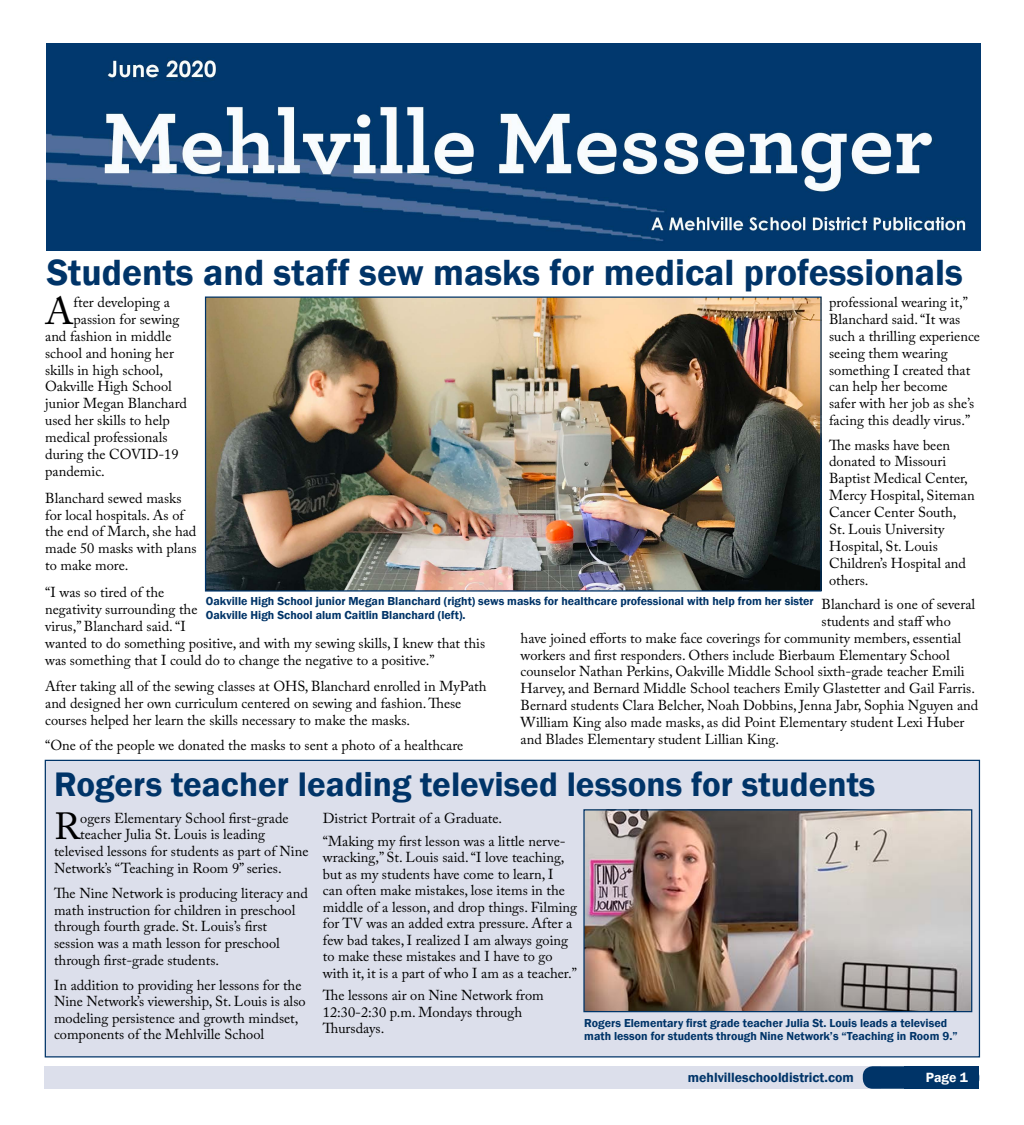
<style>
.page{position:relative;width:1024px;height:1125px;background:#fff}
.page>*{position:absolute;margin:0;border:0;box-sizing:border-box;transform-origin:0 0}
.t1{font:38.12px "Adobe Caslon Pro";color:#000}
.t2{font:37.62px "Adobe Caslon Pro";color:#000}
.t3{font:600 37.5px "Franklin Gothic";color:#003468}
.t4{font:600 35px "Franklin Gothic";color:#003468}
.t5{font:14.38px/16.9px "Adobe Caslon Pro";color:#000}
.t6{font:600 13.75px "Franklin Gothic";color:#003468}
.t7{font:600 13.75px "Franklin Gothic";color:#fff}
.t8{font:600 11.88px/13.8px "Franklin Gothic";color:#003468}
</style>
<div class="page">
<img style="left:47px;top:44px;width:933px;height:207px">
<div style="left:45px;top:1067px;width:836px;height:22px;background:#dcdfeb"></div>
<div style="left:863px;top:1066px;width:116px;height:23px;background:#003468;border-radius:10px"></div>
<div style="left:904px;top:1066px;width:75px;height:23px;background:#003468"></div>
<div style="left:45px;top:760px;width:935px;height:298px;background:#dcdfeb;border:1px solid #003468"></div>
<img style="left:207px;top:299px;width:612px;height:291px">
<img style="left:585px;top:811px;width:385px;height:199px">
<div style="left:583px;top:809px;width:389px;height:203px;border:1px solid #003468"></div>
<h3 class="t3" style="left:47px;top:250px;width:917px">Students and staff sew masks for medical professionals</h3>
<h1 class="t1" style="left:45px;top:288px;width:30px">A</h1>
<p class="t5" style="left:74px;top:294px;width:98px">fter developing a</p>
<p class="t5" style="left:829px;top:294px;width:152px">professional wearing it,”<br>Blanchard said. “It was such a thrilling experience seeing them wearing something I created that can help her become<br>safer with her job as she’s facing this deadly virus.”</p>
<p class="t5" style="left:829px;top:436px;width:147px">The masks have been donated to Missouri<br>Baptist Medical Center,<br>Mercy Hospital, Siteman<br>Cancer Center South,<br>St. Louis University<br>Hospital, St. Louis<br>Children’s Hospital and others.</p>
<p class="t5" style="left:821px;top:596px;width:155px">Blanchard is one of several</p>
<p class="t5" style="left:821px;top:612px;width:131px">students and staff who</p>
<p class="t5" style="left:520px;top:629px;width:442px">have joined efforts to make face coverings for community members, essential</p>
<p class="t5" style="left:520px;top:646px;width:431px">workers and first responders. Others include Bierbaum Elementary School</p>
<p class="t5" style="left:520px;top:663px;width:446px">counselor Nathan Perkins, Oakville Middle School sixth-grade teacher Emili</p>
<p class="t5" style="left:520px;top:680px;width:456px">Harvey, and Bernard Middle School teachers Emily Glastetter and Gail Farris.</p>
<p class="t5" style="left:520px;top:697px;width:459px">Bernard students Clara Belcher, Noah Dobbins, Jenna Jabr, Sophia Nguyen and</p>
<p class="t5" style="left:520px;top:714px;width:445px">William King also made masks, as did Point Elementary student Lexi Huber</p>
<p class="t5" style="left:520px;top:731px;width:260px">and Blades Elementary student Lillian King.</p>
<p class="t5" style="left:74px;top:311px;width:107px">passion for sewing</p>
<p class="t5" style="left:45px;top:327px;width:128px">and fashion in middle</p>
<p class="t5" style="left:45px;top:344px;width:130px">school and honing her</p>
<p class="t5" style="left:45px;top:361px;width:119px">skills in high school,</p>
<p class="t5" style="left:45px;top:378px;width:128px">Oakville High School</p>
<p class="t5" style="left:45px;top:395px;width:143px">junior Megan Blanchard</p>
<p class="t5" style="left:45px;top:412px;width:126px">used her skills to help</p>
<p class="t5" style="left:45px;top:429px;width:124px">medical professionals</p>
<p class="t5" style="left:45px;top:446px;width:135px">during the COVID-19</p>
<p class="t5" style="left:45px;top:462px;width:61px">pandemic.</p>
<p class="t5" style="left:45px;top:489px;width:153px">Blanchard sewed masks for local hospitals. As of the end of March, she had made 50 masks with plans to make more.</p>
<p class="t5" style="left:45px;top:584px;width:441px">“I was so tired of the<br>negativity surrounding the<br>virus,” Blanchard said. “I<br>wanted to do something positive, and with my sewing skills, I knew that this was something that I could do to change the negative to a positive.”</p>
<p class="t5" style="left:45px;top:678px;width:443px">After taking all of the sewing classes at OHS, Blanchard enrolled in MyPath and designed her own curriculum centered on sewing and fashion. These courses helped her learn the skills necessary to make the masks.</p>
<p class="t5" style="left:45px;top:736px;width:419px">“One of the people we donated the masks to sent a photo of a healthcare</p>
<p class="t8" style="left:206px;top:595px;width:609px">Oakville High School junior Megan Blanchard (right) sews masks for healthcare professional with help from her sister<br>Oakville High School alum Caitlin Blanchard (left).</p>
<h3 class="t4" style="left:54px;top:762px;width:823px">Rogers teacher leading televised lessons for students</h3>
<h2 class="t2" style="left:54px;top:804px;width:28px">R</h2>
<p class="t5" style="left:80px;top:809px;width:210px">ogers Elementary School first-grade</p>
<p class="t5" style="left:80px;top:826px;width:186px">teacher Julia St. Louis is leading</p>
<p class="t5" style="left:54px;top:843px;width:256px">televised lessons for students as part of Nine</p>
<p class="t5" style="left:54px;top:859px;width:229px">Network’s “Teaching in Room 9” series.</p>
<p class="t5" style="left:54px;top:885px;width:255px">The Nine Network is producing literacy and math instruction for children in preschool through fourth grade. St. Louis’s first session was a math lesson for preschool through first-grade students.</p>
<p class="t5" style="left:54px;top:977px;width:253px;line-height:16.5px">In addition to providing her lessons for the Nine Network’s viewership, St. Louis is also modeling persistence and growth mindset, components of the Mehlville School</p>
<p class="t5" style="left:323px;top:806px;width:244px;line-height:22.8px">District Portrait of a Graduate.<br>“Making my first lesson was a little nerve-</p>
<p class="t5" style="left:323px;top:849px;width:256px;line-height:16.5px">wracking,” St. Louis said. “I love teaching, but as my students have come to learn, I<br>can often make mistakes, lose items in the middle of a lesson, and drop things. Filming for TV was an added extra pressure. After a few bad takes, I realized I am always going to make these mistakes and I have to go with it, it is a part of who I am as a teacher.”</p>
<p class="t5" style="left:323px;top:987px;width:222px;line-height:16.5px">The lessons air on Nine Network from<br>12:30-2:30 p.m. Mondays through<br>Thursdays.</p>
<p class="t8" style="left:584px;top:1016px;width:375px">Rogers Elementary first grade teacher Julia St. Louis leads a televised math lesson for students through Nine Network’s “Teaching in Room 9.”</p>
<p class="t6" style="left:688px;top:1069px;width:167px">mehlvilleschooldistrict.com</p>
<p class="t7" style="left:925px;top:1069px;width:44px">Page 31</p>
</div>
